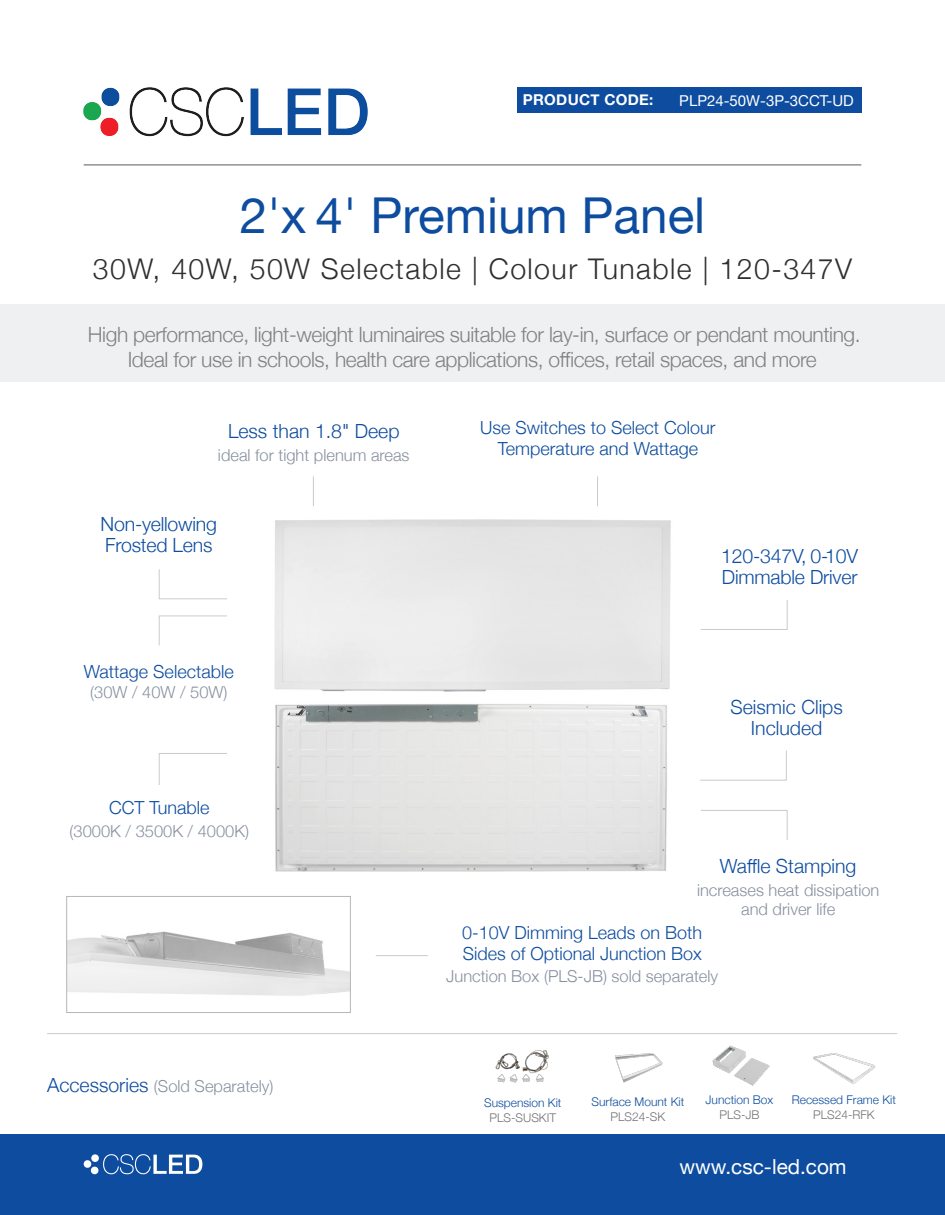
<style>
.page{position:relative;width:945px;height:1215px;background:#fff}
.page>*{position:absolute;margin:0;border:0;box-sizing:border-box;transform-origin:0 0}
.t1{font:49.5px "Helvetica Neue";color:#0d4c9f}
.t2{font:300 28.5px "Helvetica Neue";letter-spacing:.05em;color:#2e2f2e}
.t3{font:300 21px "Helvetica Neue";letter-spacing:-.02em;color:#818183}
.t4{font:20.7px "Helvetica Neue";color:#fff}
.t5{font:300 19.5px/21px "Helvetica Neue";letter-spacing:-.01em;color:#0d4c9f}
.t6{font:300 18px/21px "Helvetica Neue";color:#0d4c9f;text-align:center}
.t7{font:300 16.5px/19.5px "Helvetica Neue";color:#8891a0;text-align:center}
.t8{font:15px "Helvetica Neue";color:#fff}
.t9{font:700 15px "Helvetica Neue";letter-spacing:.02em;color:#fff}
.t10{font:300 12px "Helvetica Neue";color:#0d4d9d}
.t11{font:300 12px "Helvetica Neue";color:#717271}
.s1{font-weight:300}
.s2{font-size:19.5px;color:#0d4c9f}
</style>
<div class="page">
<img style="left:68px;top:931px;width:281px;height:65px">
<div style="left:66px;top:896px;width:285px;height:117px;border:1px solid #818183"></div>
<img style="left:275px;top:704px;width:392px;height:168px">
<div style="left:0;top:1134px;width:945px;height:81px;background:#0d4c9f"></div>
<svg style="left:103px;top:1154px;width:99px;height:20px"></svg>
<div style="left:91px;top:1154px;width:8px;height:8px;background:#fff;border-radius:4px"></div>
<div style="left:91px;top:1167px;width:7px;height:7px;background:#fff;border-radius:4px"></div>
<div style="left:84px;top:1160px;width:7px;height:8px;background:#fff;border-radius:4px"></div>
<img style="left:83px;top:87px;width:285px;height:50px">
<div style="left:517px;top:87px;width:344px;height:26px;background:#0d4c9f"></div>
<hr style="left:84px;top:164px;width:777px;height:2px;background:#818183">
<div style="left:0;top:304px;width:944px;height:77px;background:#eff0f2"></div>
<hr style="left:47px;top:1033px;width:850px;height:1px;background:#cdcacb">
<svg style="left:158px;top:569px;width:69px;height:31px"></svg>
<hr style="left:313px;top:476px;width:1px;height:30px;background:#cdcacb">
<hr style="left:597px;top:476px;width:1px;height:30px;background:#cdcacb">
<img style="left:712px;top:1045px;width:58px;height:41px">
<img style="left:495px;top:1050px;width:54px;height:33px">
<img style="left:615px;top:1053px;width:48px;height:30px">
<img style="left:813px;top:1053px;width:63px;height:31px">
<svg style="left:158px;top:753px;width:69px;height:32px"></svg>
<svg style="left:158px;top:615px;width:69px;height:31px"></svg>
<svg style="left:700px;top:600px;width:88px;height:30px"></svg>
<svg style="left:700px;top:750px;width:87px;height:31px"></svg>
<svg style="left:701px;top:810px;width:87px;height:30px"></svg>
<hr style="left:376px;top:955px;width:52px;height:1px;background:#cdcacb">
<p class="t9" style="left:523px;top:88px;width:132px">PRODUCT CODE:</p>
<p class="t8" style="left:679px;top:90px;width:176px">PLP24-50W-3P-3CCT-UD</p>
<p class="t1" style="left:240px;top:180px;width:467px">2<span class="s1">'</span>x 4<span class="s1">'</span> Premium Panel</p>
<p class="t2" style="left:93px;top:246px;width:761px">30W, 40W, 50W Selectable | Colour Tunable | 120-347V</p>
<p class="t3" style="left:88px;top:317px;width:774px">High performance, light-weight luminaires suitable for lay-in, surface or pendant mounting.</p>
<p class="t3" style="left:128px;top:343px;width:691px">Ideal for use in schools, health care applications, offices, retail spaces, and more</p>
<p class="t5" style="left:228px;top:420px;width:173px">Less than 1.8" Deep</p>
<p class="t7" style="left:218px;top:444px;width:193px">ideal for tight plenum areas</p>
<p class="t5" style="left:101px;top:512px;width:118px">Non-yellowing<br>Frosted Lens</p>
<p class="t6" style="left:84px;top:660px;width:151px">Wattage Selectable</p>
<p class="t7" style="left:90px;top:681px;width:139px">(30W / 40W / 50W)</p>
<p class="t6" style="left:109px;top:796px;width:102px">CCT Tunable</p>
<p class="t7" style="left:70px;top:820px;width:181px">(3000K / 3500K / 4000K)</p>
<p class="t7" style="left:47px;top:1076px;width:228px"><span class="s2">Accessories</span> (Sold Separately)</p>
<p class="t6" style="left:480px;top:416px;width:237px">Use Switches to Select Colour<br>Temperature and Wattage</p>
<p class="t5" style="left:721px;top:544px;width:138px">120-347V, 0-10V<br>Dimmable Driver</p>
<p class="t5" style="left:731px;top:695px;width:114px">Seismic Clips</p>
<p class="t5" style="left:751px;top:716px;width:73px">Included</p>
<p class="t5" style="left:720px;top:855px;width:138px">Waffle Stamping</p>
<p class="t7" style="left:697px;top:879px;width:184px">increases heat dissipation and driver life</p>
<p class="t6" style="left:462px;top:921px;width:242px;text-align:left">0-10V Dimming Leads on Both<br>Sides of Optional Junction Box</p>
<p class="t7" style="left:446px;top:965px;width:274px">Junction Box (PLS-JB) sold separately</p>
<p class="t10" style="left:484px;top:1093px;width:79px">Suspension Kit</p>
<p class="t11" style="left:490px;top:1108px;width:68px">PLS-SUSKIT</p>
<p class="t10" style="left:592px;top:1092px;width:94px">Surface Mount Kit</p>
<p class="t11" style="left:611px;top:1107px;width:56px">PLS24-SK</p>
<p class="t10" style="left:706px;top:1090px;width:69px">Junction Box</p>
<p class="t11" style="left:719px;top:1105px;width:42px">PLS-JB</p>
<p class="t10" style="left:792px;top:1090px;width:106px">Recessed Frame Kit</p>
<p class="t11" style="left:813px;top:1105px;width:63px">PLS24-RFK</p>
<p class="t4" style="left:680px;top:1152px;width:169px">www.csc-led.com</p>
</div>
